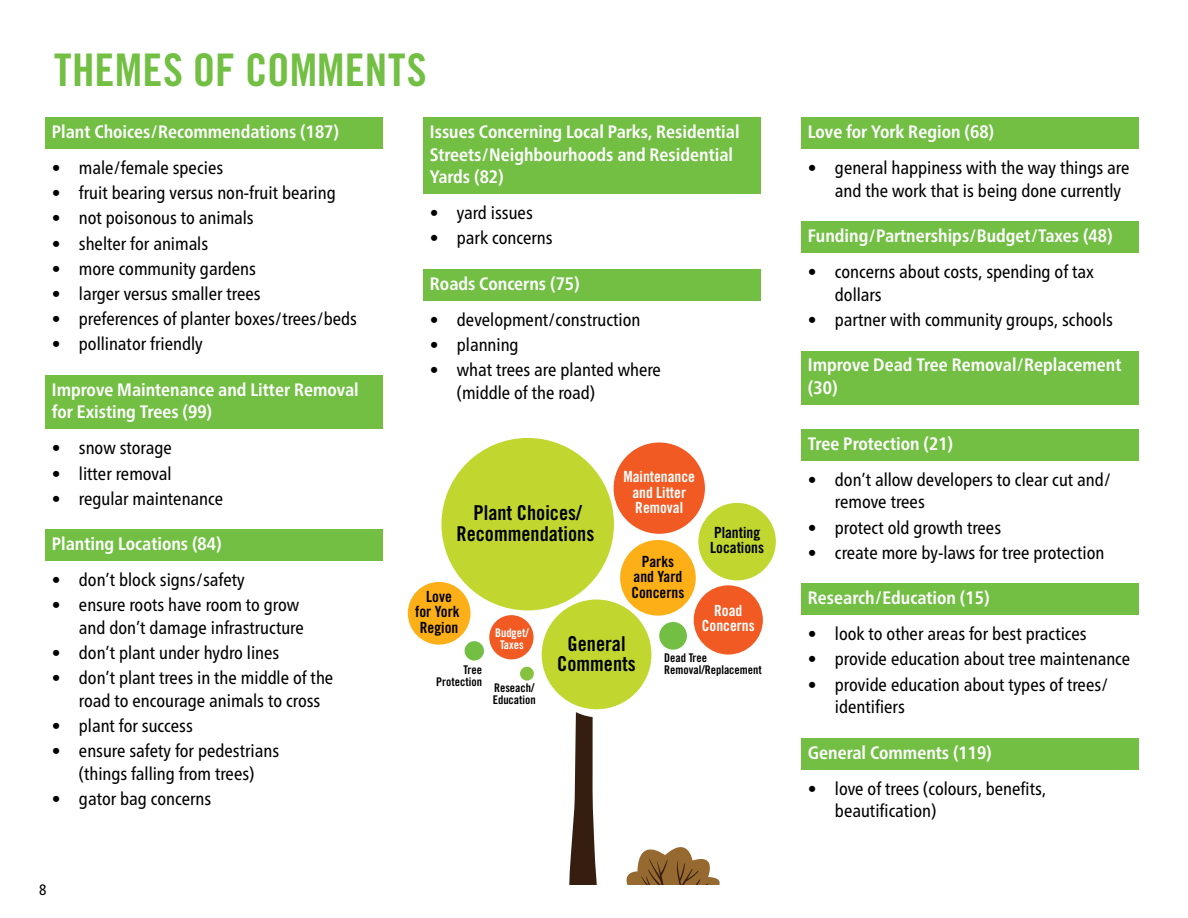
<style>
.page{position:relative;width:1188px;height:918px;background:#fff}
.page>*{position:absolute;margin:0;border:0;box-sizing:border-box;transform-origin:0 0}
.t1{font:45px "Trade Gothic LT Pro Bd Cn 20";letter-spacing:.005em;color:#72bf44}
.t2{font:20.55px/20.5px "Trade Gothic LT Pro Bd Cn 20";color:#000;text-align:center}
.t3{font:condensed 18px/22.5px "Frutiger Neue LT Pro";color:#000}
.H3_-_Reverse{font:700 condensed 18px/22.5px "Frutiger Neue LT Pro";color:#fff}
.t4{font:15.45px/15.5px "Trade Gothic LT Pro Bd Cn 20";color:#000;text-align:center}
.t5{font:15.45px/15.5px "Trade Gothic LT Pro Bd Cn 20";color:#fff;text-align:center}
.t6{font:condensed 15px "Frutiger Neue LT Pro";color:#000}
.t7{font:12px/12px "Trade Gothic LT Pro Bd Cn 20";color:#000}
.t8{font:12px/12px "Trade Gothic LT Pro Bd Cn 20";color:#fff;text-align:center}
</style>
<div class="page">
<div style="left:45px;top:117px;width:338px;height:32px;background:#72bf44"></div>
<div style="left:45px;top:375px;width:338px;height:54px;background:#72bf44"></div>
<div style="left:45px;top:530px;width:338px;height:31px;background:#72bf44"></div>
<div style="left:423px;top:117px;width:338px;height:77px;background:#72bf44"></div>
<div style="left:423px;top:269px;width:338px;height:32px;background:#72bf44"></div>
<div style="left:801px;top:117px;width:338px;height:32px;background:#72bf44"></div>
<div style="left:801px;top:221px;width:338px;height:32px;background:#72bf44"></div>
<div style="left:801px;top:351px;width:338px;height:54px;background:#72bf44"></div>
<div style="left:801px;top:429px;width:338px;height:32px;background:#72bf44"></div>
<div style="left:801px;top:584px;width:338px;height:31px;background:#72bf44"></div>
<div style="left:801px;top:738px;width:338px;height:32px;background:#72bf44"></div>
<svg style="left:569px;top:712px;width:28px;height:173px"></svg>
<div style="left:441px;top:438px;width:173px;height:172px;background:#c1d72f;border-radius:50%"></div>
<div style="left:698px;top:503px;width:78px;height:77px;background:#c1d72f;border-radius:50%"></div>
<div style="left:614px;top:443px;width:91px;height:91px;background:#f15a22;border-radius:50%"></div>
<div style="left:659px;top:622px;width:28px;height:28px;background:#72bf44;border-radius:50%"></div>
<div style="left:465px;top:641px;width:19px;height:20px;background:#72bf44;border-radius:50%"></div>
<div style="left:620px;top:540px;width:76px;height:76px;background:#fcaf17;border-radius:50%"></div>
<div style="left:694px;top:585px;width:69px;height:70px;background:#f15a22;border-radius:50%"></div>
<div style="left:520px;top:667px;width:14px;height:14px;background:#86c240;border-radius:50%"></div>
<div style="left:489px;top:615px;width:45px;height:44px;background:#f15a22;border-radius:50%"></div>
<div style="left:542px;top:600px;width:109px;height:109px;background:#c1d72f;border-radius:50%"></div>
<div style="left:408px;top:582px;width:63px;height:63px;background:#fcaf17;border-radius:50%"></div>
<svg style="left:626px;top:847px;width:94px;height:38px"></svg>
<h1 class="t1" style="left:54px;top:43px;width:374px">THEMES OF COMMENTS</h1>
<h2 class="H3_-_Reverse" style="left:52px;top:120px;width:289px">Plant Choices/Recommendations (187)</h2>
<p class="t3" style="left:52px;top:156px;width:173px">• male/female species</p>
<p class="t3" style="left:52px;top:182px;width:285px">• fruit bearing versus non-fruit bearing</p>
<p class="t3" style="left:52px;top:207px;width:203px">• not poisonous to animals</p>
<p class="t3" style="left:52px;top:232px;width:158px">• shelter for animals</p>
<p class="t3" style="left:52px;top:257px;width:205px">• more community gardens</p>
<p class="t3" style="left:52px;top:282px;width:210px">• larger versus smaller trees</p>
<p class="t3" style="left:52px;top:308px;width:307px">• preferences of planter boxes/trees/beds</p>
<p class="t3" style="left:52px;top:333px;width:152px">• pollinator friendly</p>
<h2 class="H3_-_Reverse" style="left:52px;top:378px;width:308px">Improve Maintenance and Litter Removal for Existing Trees (99)</h2>
<p class="t3" style="left:52px;top:437px;width:121px">• snow storage</p>
<p class="t3" style="left:52px;top:462px;width:121px">• litter removal</p>
<p class="t3" style="left:52px;top:487px;width:173px">• regular maintenance</p>
<h2 class="H3_-_Reverse" style="left:52px;top:533px;width:171px">Planting Locations (84)</h2>
<p class="t3" style="left:52px;top:569px;width:194px">• don’t block signs/safety</p>
<p class="t3" style="left:52px;top:594px;width:253px;text-align:right">• ensure roots have room to grow and don’t damage infrastructure</p>
<p class="t3" style="left:52px;top:642px;width:229px">• don’t plant under hydro lines</p>
<p class="t3" style="left:79px;top:667px;width:256px;text-indent:-27px">• don’t plant trees in the middle of the road to encourage animals to cross</p>
<p class="t3" style="left:52px;top:714px;width:142px">• plant for success</p>
<p class="t3" style="left:52px;top:740px;width:229px;text-align:center">• ensure safety for pedestrians (things falling from trees)</p>
<p class="t3" style="left:52px;top:787px;width:161px">• gator bag concerns</p>
<h2 class="H3_-_Reverse" style="left:430px;top:120px;width:311px">Issues Concerning Local Parks, Residential<br>Streets/Neighbourhoods and Residential<br>Yards (82)</h2>
<p class="t3" style="left:430px;top:201px;width:104px">• yard issues</p>
<p class="t3" style="left:430px;top:227px;width:124px">• park concerns</p>
<h2 class="H3_-_Reverse" style="left:430px;top:272px;width:151px">Roads Concerns (75)</h2>
<p class="t3" style="left:430px;top:308px;width:212px">• development/construction</p>
<p class="t3" style="left:430px;top:333px;width:90px">• planning</p>
<p class="t3" style="left:457px;top:359px;width:206px;text-indent:-27px">• what trees are planted where (middle of the road)</p>
<p class="t5" style="left:623px;top:469px;width:73px">Maintenance and Litter<br>Removal</p>
<p class="t2" style="left:456px;top:502px;width:139px">Plant Choices/<br>Recommendations</p>
<p class="t4" style="left:710px;top:524px;width:55px;text-align:left">Planting<br>Locations</p>
<p class="t4" style="left:631px;top:554px;width:54px">Parks and Yard<br>Concerns</p>
<p class="t4" style="left:415px;top:589px;width:46px">Love for York<br>Region</p>
<p class="t5" style="left:702px;top:602px;width:54px">Road<br>Concerns</p>
<p class="t8" style="left:495px;top:627px;width:35px">Budget/<br>Taxes</p>
<p class="t2" style="left:557px;top:633px;width:80px">General<br>Comments</p>
<p class="t7" style="left:664px;top:652px;width:44px">Dead Tree</p>
<p class="t7" style="left:464px;top:663px;width:20px">Tree</p>
<p class="t7" style="left:664px;top:664px;width:99px">Removal/Replacement</p>
<p class="t7" style="left:436px;top:675px;width:47px">Protection</p>
<p class="t7" style="left:493px;top:682px;width:45px">Reseach/<br>Education</p>
<p class="t6" style="left:39px;top:881px;width:9px">8</p>
<h2 class="H3_-_Reverse" style="left:808px;top:120px;width:188px">Love for York Region (68)</h2>
<p class="t3" style="left:835px;top:156px;width:296px;text-indent:-27px">• general happiness with the way things are and the work that is being done currently</p>
<h2 class="H3_-_Reverse" style="left:808px;top:224px;width:306px">Funding/Partnerships/Budget/Taxes (48)</h2>
<p class="t3" style="left:835px;top:260px;width:261px;text-indent:-27px">• concerns about costs, spending of tax dollars</p>
<p class="t3" style="left:808px;top:308px;width:306px">• partner with community groups, schools</p>
<h2 class="H3_-_Reverse" style="left:808px;top:354px;width:315px">Improve Dead Tree Removal/Replacement (30)</h2>
<h2 class="H3_-_Reverse" style="left:808px;top:432px;width:147px">Tree Protection (21)</h2>
<p class="t3" style="left:835px;top:468px;width:278px;text-indent:-27px">• don’t allow developers to clear cut and/ remove trees</p>
<p class="t3" style="left:808px;top:516px;width:195px">• protect old growth trees</p>
<p class="t3" style="left:808px;top:541px;width:298px">• create more by-laws for tree protection</p>
<h2 class="H3_-_Reverse" style="left:808px;top:587px;width:183px">Research/Education (15)</h2>
<p class="t3" style="left:808px;top:623px;width:280px">• look to other areas for best practices</p>
<p class="t3" style="left:808px;top:648px;width:324px">• provide education about tree maintenance</p>
<p class="t3" style="left:835px;top:673px;width:275px;text-indent:-27px">• provide education about types of trees/ identifiers</p>
<h2 class="H3_-_Reverse" style="left:808px;top:741px;width:185px">General Comments (119)</h2>
<p class="t3" style="left:835px;top:777px;width:213px;text-indent:-27px">• love of trees (colours, benefits, beautification)</p>
</div>
